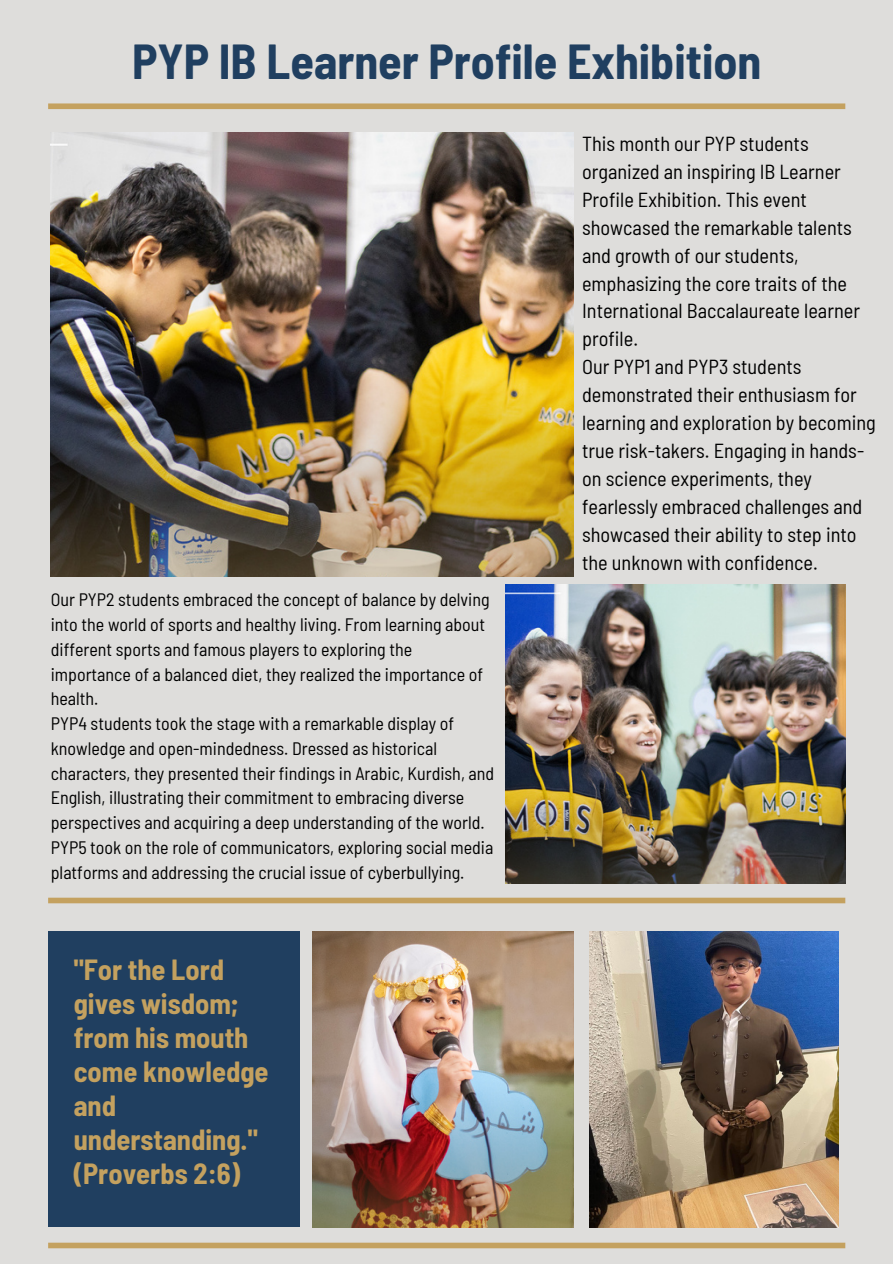
<style>
.page{position:relative;width:893px;height:1264px;background:#fff}
.page>*{position:absolute;margin:0;border:0;box-sizing:border-box;transform-origin:0 0}
.t1{font:700 semi-condensed 48px "Barlow";color:#203f60}
.t2{font:700 semi-condensed 28.5px/33.9px "Barlow";color:#c4a15f}
.t3{font:semi-condensed 20.25px/27.9px "Barlow";color:#000}
.t4{font:semi-condensed 18px/24.8px "Barlow";color:#000}
</style>
<div class="page">
<div style="left:0;top:0;width:892px;height:1263px;background:#dedddb"></div>
<div style="left:48px;top:103px;width:797px;height:6px;background:#c4a15f"></div>
<div style="left:48px;top:1242px;width:797px;height:6px;background:#c4a15f"></div>
<img style="left:50px;top:132px;width:523px;height:444px">
<div style="left:48px;top:931px;width:252px;height:295px;background:#203f60"></div>
<div style="left:48px;top:897px;width:797px;height:6px;background:#c4a15f"></div>
<img style="left:312px;top:931px;width:261px;height:296px">
<img style="left:589px;top:931px;width:249px;height:296px">
<img style="left:505px;top:584px;width:340px;height:299px">
<p class="t1" style="left:132px;top:31px;width:630px">PYP IB Learner Profile Exhibition</p>
<h1 class="t4" style="left:51px;top:586px;width:440px">Our PYP2 students embraced the concept of balance by delving into the world of sports and healthy living. From learning about different sports and famous players to exploring the importance of a balanced diet, they realized the importance of health.</h1>
<h3 class="t4" style="left:51px;top:710px;width:445px">PYP4 students took the stage with a remarkable display of knowledge and open-mindedness. Dressed as historical characters, they presented their findings in Arabic, Kurdish, and English, illustrating their commitment to embracing diverse perspectives and acquiring a deep understanding of the world.<br>PYP5 took on the role of communicators, exploring social media platforms and addressing the crucial issue of cyberbullying.</h3>
<h2 class="t2" style="left:74px;top:951px;width:196px">"For the Lord gives wisdom; from his mouth come knowledge and understanding." (Proverbs 2:6)</h2>
<p class="t3" style="left:582px;top:129px;width:295px">This month our PYP students organized an inspiring IB Learner<br>Profile Exhibition. This event showcased the remarkable talents and growth of our students, emphasizing the core traits of the<br>International Baccalaureate learner profile.<br>Our PYP1 and PYP3 students demonstrated their enthusiasm for learning and exploration by becoming true risk-takers. Engaging in hands&shy;on science experiments, they fearlessly embraced challenges and showcased their ability to step into the unknown with confidence.</p>
</div>
